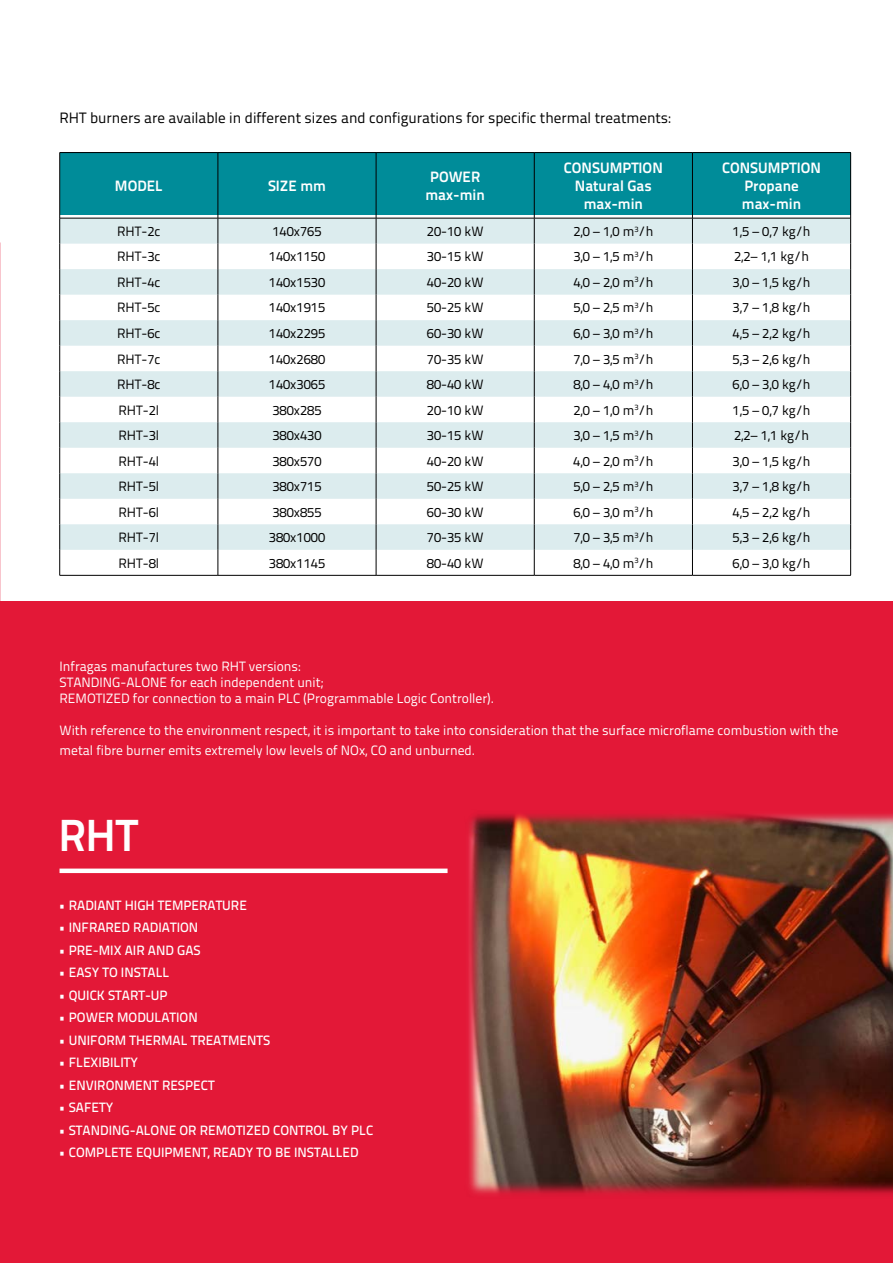
<style>
.page{position:relative;width:893px;height:1263px;background:#fff}
.page>*{position:absolute;margin:0;border:0;box-sizing:border-box;transform-origin:0 0}
.t1{font:700 45px "Titillium Text 22 L";color:#fff}
.t2{font:15px "Titillium Text 22 L";color:#000}
.t3{font:700 15px/18px "Titillium Text 22 L";color:#fff;text-align:center}
.t4{font:13.5px "Titillium Text 22 L";color:#000}
.t5{font:13.5px/16.2px "Titillium Text 22 L";color:#fff}
.t6{font:500 13.5px "Titillium Text 22 L";color:#fff}
</style>
<div class="page">
<div style="left:0;top:601px;width:893px;height:662px;background:#e31837"></div>
<div style="left:60px;top:152px;width:790px;height:63px;background:#008c99"></div>
<img style="left:0;top:242px;width:1px;height:360px">
<svg style="left:60px;top:219px;width:790px;height:331px;fill:#dcecee"></svg>
<hr style="left:218px;top:153px;width:1px;height:65px;background:#000">
<hr style="left:692px;top:153px;width:1px;height:65px;background:#000">
<svg style="left:218px;top:219px;width:1px;height:356px"></svg>
<svg style="left:376px;top:219px;width:1px;height:356px"></svg>
<svg style="left:534px;top:219px;width:1px;height:356px"></svg>
<svg style="left:692px;top:219px;width:1px;height:356px"></svg>
<hr style="left:60px;top:218px;width:158px;height:1px;background:#000">
<hr style="left:218px;top:218px;width:158px;height:1px;background:#000">
<hr style="left:376px;top:218px;width:158px;height:1px;background:#000">
<hr style="left:534px;top:218px;width:158px;height:1px;background:#000">
<hr style="left:692px;top:218px;width:158px;height:1px;background:#000">
<svg style="left:59px;top:218px;width:1px;height:357px"></svg>
<svg style="left:850px;top:218px;width:1px;height:357px"></svg>
<hr style="left:60px;top:575px;width:158px;height:1px;background:#000">
<hr style="left:218px;top:575px;width:158px;height:1px;background:#000">
<hr style="left:376px;top:575px;width:158px;height:1px;background:#000">
<hr style="left:534px;top:575px;width:158px;height:1px;background:#000">
<hr style="left:692px;top:575px;width:159px;height:1px;background:#000">
<hr style="left:60px;top:152px;width:158px;height:1px;background:#000">
<hr style="left:59px;top:153px;width:1px;height:65px;background:#000">
<hr style="left:218px;top:152px;width:158px;height:1px;background:#000">
<hr style="left:376px;top:152px;width:158px;height:1px;background:#000">
<hr style="left:534px;top:152px;width:158px;height:1px;background:#000">
<hr style="left:692px;top:152px;width:159px;height:1px;background:#000">
<hr style="left:850px;top:153px;width:1px;height:65px;background:#000">
<hr style="left:376px;top:153px;width:1px;height:65px;background:#000">
<hr style="left:534px;top:153px;width:1px;height:65px;background:#000">
<img style="left:468px;top:813px;width:425px;height:382px">
<div style="left:60px;top:868px;width:388px;height:5px;background:#fff"></div>
<p class="t2" style="left:60px;top:106px;width:613px">RHT burners are available in different sizes and configurations for specific thermal treatments:</p>
<p class="t3" style="left:115px;top:176px;width:49px">MODEL</p>
<p class="t3" style="left:268px;top:176px;width:60px">SIZE mm</p>
<p class="t3" style="left:425px;top:167px;width:61px">POWER max-min</p>
<p class="t3" style="left:564px;top:158px;width:100px">CONSUMPTION<br>Natural Gas max-min</p>
<p class="t3" style="left:722px;top:158px;width:100px">CONSUMPTION<br>Propane max-min</p>
<p class="t4" style="left:117px;top:221px;width:45px">RHT-2c</p>
<p class="t4" style="left:272px;top:221px;width:51px">140x765</p>
<p class="t4" style="left:427px;top:221px;width:58px">20-10 kW</p>
<p class="t4" style="left:573px;top:221px;width:82px">2,0 – 1,0 m<sup>3</sup>/h</p>
<p class="t4" style="left:733px;top:221px;width:79px">1,5 – 0,7 kg/h</p>
<p class="t4" style="left:117px;top:247px;width:45px">RHT-3c</p>
<p class="t4" style="left:269px;top:247px;width:58px">140x1150</p>
<p class="t4" style="left:427px;top:247px;width:58px">30-15 kW</p>
<p class="t4" style="left:573px;top:247px;width:82px">3,0 – 1,5 m<sup>3</sup>/h</p>
<p class="t4" style="left:734px;top:247px;width:76px">2,2– 1,1 kg/h</p>
<p class="t4" style="left:117px;top:272px;width:45px">RHT-4c</p>
<p class="t4" style="left:269px;top:272px;width:58px">140x1530</p>
<p class="t4" style="left:427px;top:272px;width:58px">40-20 kW</p>
<p class="t4" style="left:573px;top:272px;width:82px">4,0 – 2,0 m<sup>3</sup>/h</p>
<p class="t4" style="left:733px;top:272px;width:79px">3,0 – 1,5 kg/h</p>
<p class="t4" style="left:117px;top:298px;width:45px">RHT-5c</p>
<p class="t4" style="left:269px;top:298px;width:58px">140x1915</p>
<p class="t4" style="left:427px;top:298px;width:58px">50-25 kW</p>
<p class="t4" style="left:573px;top:298px;width:82px">5,0 – 2,5 m<sup>3</sup>/h</p>
<p class="t4" style="left:733px;top:298px;width:79px">3,7 – 1,8 kg/h</p>
<p class="t4" style="left:117px;top:323px;width:45px">RHT-6c</p>
<p class="t4" style="left:269px;top:323px;width:58px">140x2295</p>
<p class="t4" style="left:427px;top:323px;width:58px">60-30 kW</p>
<p class="t4" style="left:573px;top:323px;width:82px">6,0 – 3,0 m<sup>3</sup>/h</p>
<p class="t4" style="left:733px;top:323px;width:79px">4,5 – 2,2 kg/h</p>
<p class="t4" style="left:117px;top:349px;width:45px">RHT-7c</p>
<p class="t4" style="left:269px;top:349px;width:58px">140x2680</p>
<p class="t4" style="left:427px;top:349px;width:58px">70-35 kW</p>
<p class="t4" style="left:573px;top:349px;width:82px">7,0 – 3,5 m<sup>3</sup>/h</p>
<p class="t4" style="left:733px;top:349px;width:79px">5,3 – 2,6 kg/h</p>
<p class="t4" style="left:117px;top:374px;width:45px">RHT-8c</p>
<p class="t4" style="left:269px;top:374px;width:58px">140x3065</p>
<p class="t4" style="left:427px;top:374px;width:58px">80-40 kW</p>
<p class="t4" style="left:573px;top:374px;width:82px">8,0 – 4,0 m<sup>3</sup>/h</p>
<p class="t4" style="left:733px;top:374px;width:79px">6,0 – 3,0 kg/h</p>
<p class="t4" style="left:118px;top:400px;width:42px">RHT-2l</p>
<p class="t4" style="left:272px;top:400px;width:51px">380x285</p>
<p class="t4" style="left:427px;top:400px;width:58px">20-10 kW</p>
<p class="t4" style="left:573px;top:400px;width:82px">2,0 – 1,0 m<sup>3</sup>/h</p>
<p class="t4" style="left:733px;top:400px;width:79px">1,5 – 0,7 kg/h</p>
<p class="t4" style="left:118px;top:425px;width:42px">RHT-3l</p>
<p class="t4" style="left:272px;top:425px;width:51px">380x430</p>
<p class="t4" style="left:427px;top:425px;width:58px">30-15 kW</p>
<p class="t4" style="left:573px;top:425px;width:82px">3,0 – 1,5 m<sup>3</sup>/h</p>
<p class="t4" style="left:734px;top:425px;width:76px">2,2– 1,1 kg/h</p>
<p class="t4" style="left:118px;top:451px;width:42px">RHT-4l</p>
<p class="t4" style="left:272px;top:451px;width:51px">380x570</p>
<p class="t4" style="left:427px;top:451px;width:58px">40-20 kW</p>
<p class="t4" style="left:573px;top:451px;width:82px">4,0 – 2,0 m<sup>3</sup>/h</p>
<p class="t4" style="left:733px;top:451px;width:79px">3,0 – 1,5 kg/h</p>
<p class="t4" style="left:118px;top:476px;width:42px">RHT-5l</p>
<p class="t4" style="left:272px;top:476px;width:51px">380x715</p>
<p class="t4" style="left:427px;top:476px;width:58px">50-25 kW</p>
<p class="t4" style="left:573px;top:476px;width:82px">5,0 – 2,5 m<sup>3</sup>/h</p>
<p class="t4" style="left:733px;top:476px;width:79px">3,7 – 1,8 kg/h</p>
<p class="t4" style="left:118px;top:502px;width:42px">RHT-6l</p>
<p class="t4" style="left:272px;top:502px;width:51px">380x855</p>
<p class="t4" style="left:427px;top:502px;width:58px">60-30 kW</p>
<p class="t4" style="left:573px;top:502px;width:82px">6,0 – 3,0 m<sup>3</sup>/h</p>
<p class="t4" style="left:733px;top:502px;width:79px">4,5 – 2,2 kg/h</p>
<p class="t4" style="left:118px;top:527px;width:42px">RHT-7l</p>
<p class="t4" style="left:269px;top:527px;width:58px">380x1000</p>
<p class="t4" style="left:427px;top:527px;width:58px">70-35 kW</p>
<p class="t4" style="left:573px;top:527px;width:82px">7,0 – 3,5 m<sup>3</sup>/h</p>
<p class="t4" style="left:733px;top:527px;width:79px">5,3 – 2,6 kg/h</p>
<p class="t4" style="left:118px;top:553px;width:42px">RHT-8l</p>
<p class="t4" style="left:269px;top:553px;width:58px">380x1145</p>
<p class="t4" style="left:427px;top:553px;width:58px">80-40 kW</p>
<p class="t4" style="left:573px;top:553px;width:82px">8,0 – 4,0 m<sup>3</sup>/h</p>
<p class="t4" style="left:733px;top:553px;width:79px">6,0 – 3,0 kg/h</p>
<p class="t5" style="left:60px;top:657px;width:436px">Infragas manufactures two RHT versions:<br>STANDING-ALONE for each independent unit;<br>REMOTIZED for connection to a main PLC (Programmable Logic Controller).</p>
<p class="t5" style="left:60px;top:720px;width:780px;line-height:19.8px">With reference to the environment respect, it is important to take into consideration that the surface microflame combustion with the metal fibre burner emits extremely low levels of NOx, CO and unburned.</p>
<h1 class="t1" style="left:58px;top:801px;width:81px">RHT</h1>
<p class="t6" style="left:58px;top:895px;width:190px">• RADIANT HIGH TEMPERATURE</p>
<p class="t6" style="left:58px;top:917px;width:141px">• INFRARED RADIATION</p>
<p class="t6" style="left:58px;top:940px;width:144px">• PRE-MIX AIR AND GAS</p>
<p class="t6" style="left:58px;top:962px;width:112px">• EASY TO INSTALL</p>
<p class="t6" style="left:58px;top:985px;width:111px">• QUICK START-UP</p>
<p class="t6" style="left:58px;top:1007px;width:141px">• POWER MODULATION</p>
<p class="t6" style="left:58px;top:1030px;width:213px">• UNIFORM THERMAL TREATMENTS</p>
<p class="t6" style="left:58px;top:1052px;width:81px">• FLEXIBILITY</p>
<p class="t6" style="left:58px;top:1075px;width:158px">• ENVIRONMENT RESPECT</p>
<p class="t6" style="left:58px;top:1097px;width:56px">• SAFETY</p>
<p class="t6" style="left:58px;top:1120px;width:316px">• STANDING-ALONE OR REMOTIZED CONTROL BY PLC</p>
<p class="t6" style="left:58px;top:1142px;width:302px">• COMPLETE EQUIPMENT, READY TO BE INSTALLED</p>
</div>
